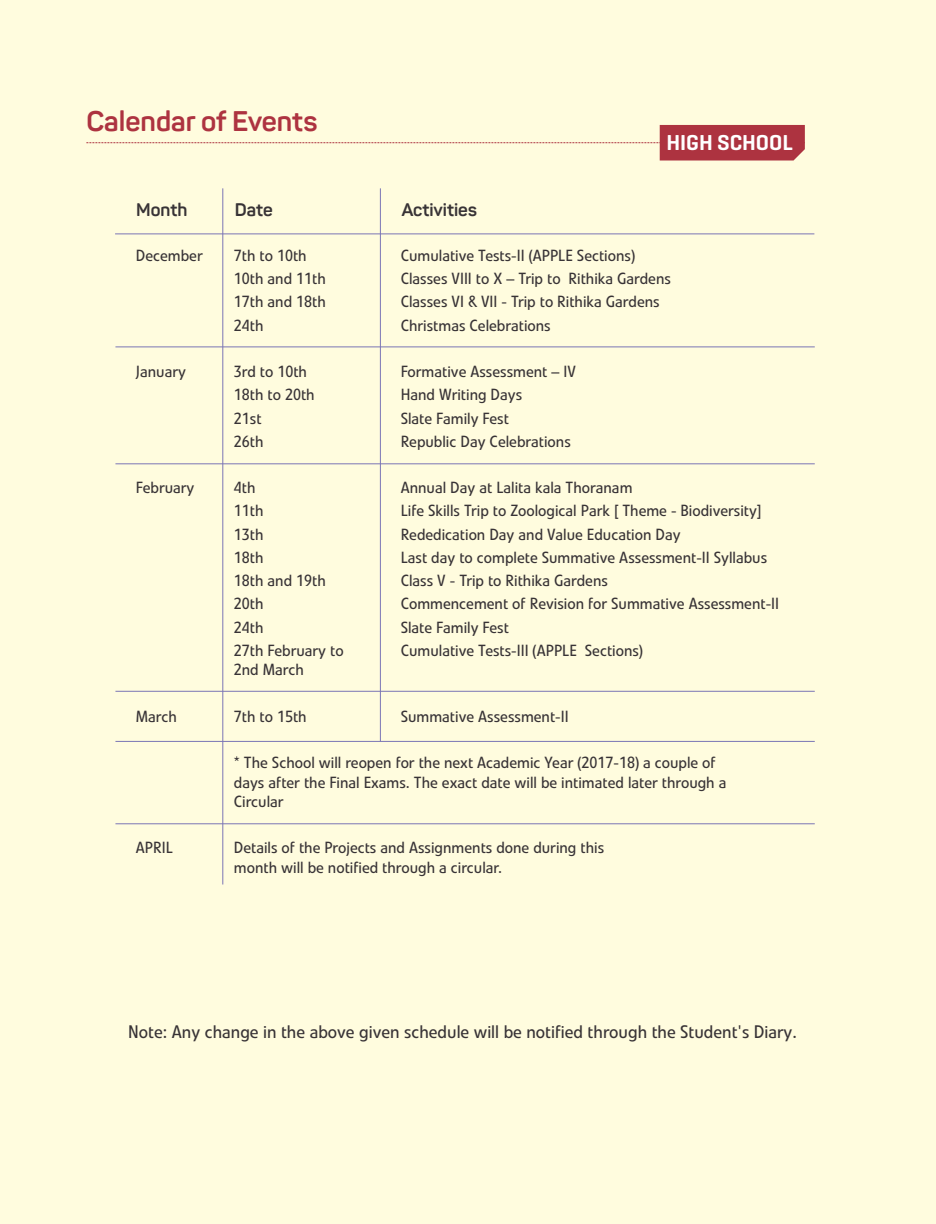
<style>
.page{position:relative;width:936px;height:1224px;background:#fffcde}
.page>*{position:absolute;margin:0;border:0;box-sizing:border-box;transform-origin:0 0}
.t1{font:700 28px "Panton";color:#ad3340}
.t2{font:22px "Geogrotesque";color:#fff}
.t3{font:18px "Veto LT Pro";color:#383336}
.t4{font:700 18px "Panton";color:#383336}
.t5{font:16px/19.4px "Veto LT Pro";color:#383336}
</style>
<div class="page">
<hr style="left:115px;top:233px;width:699px;height:1px;background:#7a75b5">
<hr style="left:115px;top:346px;width:700px;height:1px;background:#7a75b5">
<hr style="left:115px;top:463px;width:700px;height:1px;background:#7a75b5">
<hr style="left:115px;top:691px;width:700px;height:1px;background:#7a75b5">
<hr style="left:222px;top:188px;width:1px;height:697px;background:#7a75b5">
<hr style="left:380px;top:188px;width:1px;height:553px;background:#7a75b5">
<svg style="left:86px;top:125px;width:719px;height:36px"></svg>
<hr style="left:115px;top:823px;width:700px;height:1px;background:#7a75b5">
<hr style="left:115px;top:741px;width:700px;height:1px;background:#7a75b5">
<h1 class="t1" style="left:86px;top:110px;width:232px">Calendar of Events</h1>
<p class="t4" style="left:136px;top:202px;width:53px">Month</p>
<p class="t4" style="left:235px;top:202px;width:39px">Date</p>
<p class="t4" style="left:401px;top:202px;width:77px">Activities</p>
<h2 class="t2" style="left:666px;top:134px;width:128px">HIGH SCHOOL</h2>
<p class="t5" style="left:136px;top:248px;width:68px">December</p>
<p class="t5" style="left:234px;top:248px;width:74px">7th to 10th</p>
<p class="t5" style="left:401px;top:248px;width:236px">Cumulative Tests-II (APPLE Sections)</p>
<p class="t5" style="left:234px;top:271px;width:93px">10th and 11th</p>
<p class="t5" style="left:401px;top:271px;width:272px">Classes VIII to X – Trip to Rithika Gardens</p>
<p class="t5" style="left:234px;top:294px;width:93px">17th and 18th</p>
<p class="t5" style="left:401px;top:294px;width:260px">Classes VI &amp; VII - Trip to Rithika Gardens</p>
<p class="t5" style="left:234px;top:318px;width:31px">24th</p>
<p class="t5" style="left:401px;top:318px;width:152px">Christmas Celebrations</p>
<p class="t5" style="left:136px;top:364px;width:52px">January</p>
<p class="t5" style="left:234px;top:364px;width:75px">3rd to 10th</p>
<p class="t5" style="left:401px;top:364px;width:177px">Formative Assessment – IV</p>
<p class="t5" style="left:234px;top:387px;width:82px">18th to 20th</p>
<p class="t5" style="left:401px;top:387px;width:123px">Hand Writing Days</p>
<p class="t5" style="left:234px;top:411px;width:29px">21st</p>
<p class="t5" style="left:401px;top:411px;width:110px">Slate Family Fest</p>
<p class="t5" style="left:234px;top:434px;width:31px">26th</p>
<p class="t5" style="left:401px;top:434px;width:172px">Republic Day Celebrations</p>
<p class="t5" style="left:136px;top:480px;width:60px">February</p>
<p class="t5" style="left:234px;top:480px;width:23px">4th</p>
<p class="t5" style="left:401px;top:480px;width:233px">Annual Day at Lalita kala Thoranam</p>
<p class="t5" style="left:234px;top:503px;width:31px">11th</p>
<p class="t5" style="left:401px;top:503px;width:362px">Life Skills Trip to Zoological Park [ Theme - Biodiversity]</p>
<p class="t5" style="left:234px;top:527px;width:31px">13th</p>
<p class="t5" style="left:401px;top:527px;width:281px">Rededication Day and Value Education Day</p>
<p class="t5" style="left:234px;top:550px;width:31px">18th</p>
<p class="t5" style="left:401px;top:550px;width:368px">Last day to complete Summative Assessment-II Syllabus</p>
<p class="t5" style="left:234px;top:573px;width:93px">18th and 19th</p>
<p class="t5" style="left:401px;top:573px;width:209px">Class V - Trip to Rithika Gardens</p>
<p class="t5" style="left:234px;top:596px;width:31px">20th</p>
<p class="t5" style="left:401px;top:596px;width:380px">Commencement of Revision for Summative Assessment-II</p>
<p class="t5" style="left:234px;top:620px;width:31px">24th</p>
<p class="t5" style="left:401px;top:620px;width:110px">Slate Family Fest</p>
<p class="t5" style="left:234px;top:643px;width:111px">27th February to</p>
<p class="t5" style="left:401px;top:643px;width:244px">Cumulative Tests-III (APPLE Sections)</p>
<p class="t5" style="left:234px;top:662px;width:71px">2nd March</p>
<p class="t5" style="left:136px;top:709px;width:43px">March</p>
<p class="t5" style="left:234px;top:709px;width:74px">7th to 15th</p>
<p class="t5" style="left:401px;top:709px;width:170px">Summative Assessment-II</p>
<p class="t5" style="left:234px;top:755px;width:494px">* The School will reopen for the next Academic Year (2017-18) a couple of days after the Final Exams. The exact date will be intimated later through a<br>Circular</p>
<p class="t5" style="left:136px;top:840px;width:39px">APRIL</p>
<p class="t5" style="left:234px;top:840px;width:372px">Details of the Projects and Assignments done during this month will be notified through a circular.</p>
<p class="t3" style="left:128px;top:1026px;width:670px">Note: Any change in the above given schedule will be notified through the Student's Diary.</p>
</div>
